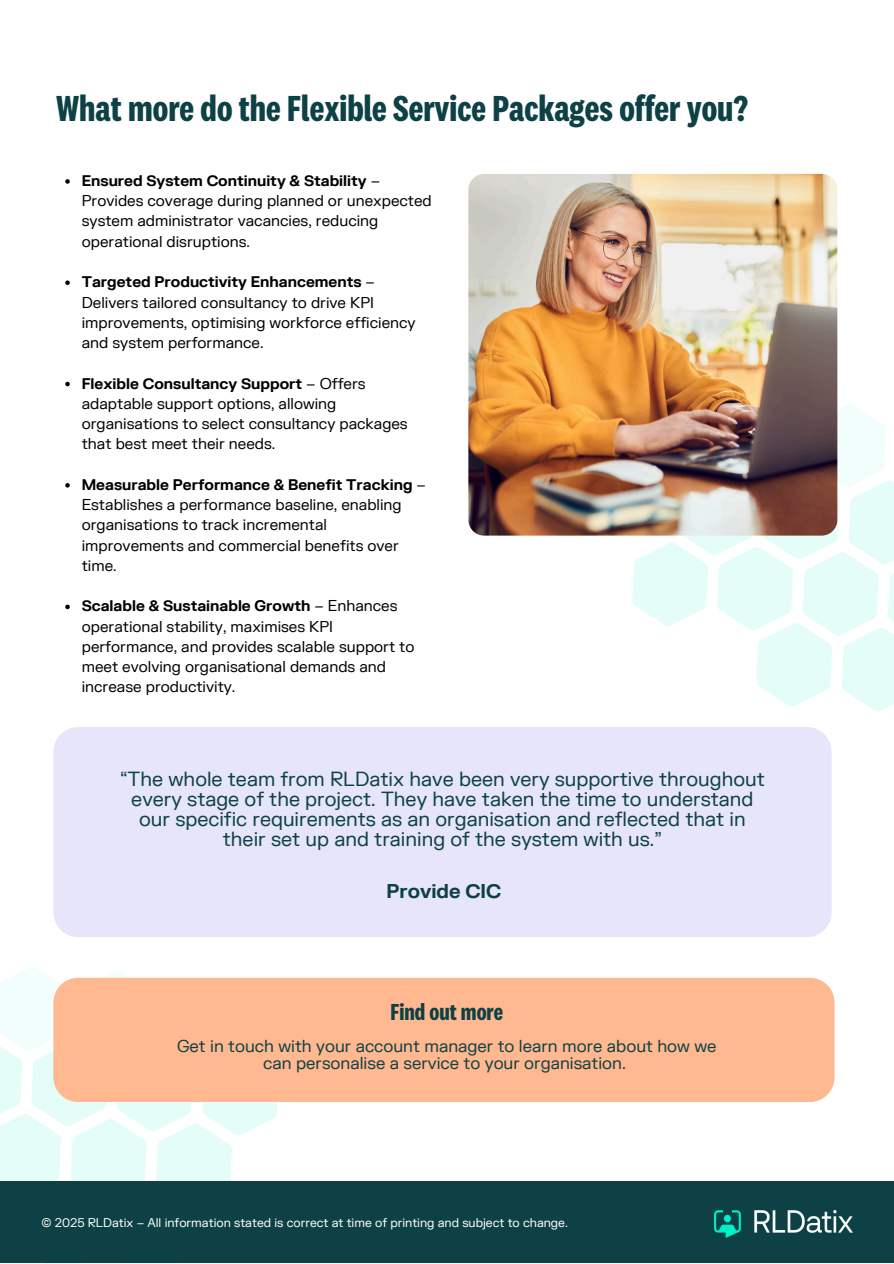
<style>
.page{position:relative;width:894px;height:1264px;background:#fff}
.page>*{position:absolute;margin:0;border:0;box-sizing:border-box;transform-origin:0 0}
.t1{font:700 37.5px "National 2 Condensed";color:#0e4145}
.t2{font:700 24px "National 2 Condensed";color:#0e4145}
.t3{font:19.5px/20.2px "FK Grotesk";color:#0e4145;text-align:center}
.t4{font:700 19.5px "FK Grotesk";color:#0e4145}
.t5{font:16.5px/16.8px "FK Grotesk";color:#0e4145;text-align:center}
.t6{font:15px/20.2px "FK Grotesk";color:#000}
.t7{font:12px "FK Grotesk";color:#fff}
.s1{font-weight:700}
</style>
<div class="page">
<svg style="left:632px;top:400px;width:261px;height:311px"></svg>
<svg style="left:0;top:967px;width:277px;height:214px"></svg>
<div style="left:0;top:1181px;width:893px;height:82px;background:#0e4145"></div>
<img style="left:714px;top:1210px;width:138px;height:26px">
<div style="left:53px;top:977px;width:781px;height:125px;background:#ffb88f"></div>
<div style="left:53px;top:727px;width:778px;height:210px;background:#e6e5f9"></div>
<img style="left:468px;top:174px;width:369px;height:361px">
<svg style="left:65px;top:179px;width:5px;height:5px"></svg>
<svg style="left:65px;top:280px;width:5px;height:5px"></svg>
<svg style="left:65px;top:382px;width:5px;height:4px"></svg>
<svg style="left:65px;top:483px;width:5px;height:4px"></svg>
<svg style="left:65px;top:604px;width:5px;height:5px"></svg>
<p class="t1" style="left:56px;top:92px;width:693px">What more do the Flexible Service Packages offer you?</p>
<h1 class="t6" style="left:82px;top:171px;width:351px"><span class="s1">Ensured System Continuity &amp; Stability</span> – Provides coverage during planned or unexpected system administrator vacancies, reducing operational disruptions.</h1>
<p class="t6" style="left:82px;top:272px;width:335px"><span class="s1">Targeted Productivity Enhancements</span> – Delivers tailored consultancy to drive KPI improvements, optimising workforce efficiency and system performance.</p>
<p class="t6" style="left:82px;top:373px;width:327px"><span class="s1">Flexible Consultancy Support</span> – Offers adaptable support options, allowing organisations to select consultancy packages that best meet their needs.</p>
<p class="t6" style="left:82px;top:475px;width:345px"><span class="s1">Measurable Performance &amp; Benefit Tracking</span> – Establishes a performance baseline, enabling organisations to track incremental improvements and commercial benefits over time.</p>
<p class="t6" style="left:82px;top:596px;width:334px"><span class="s1">Scalable &amp; Sustainable Growth</span> – Enhances operational stability, maximises KPI performance, and provides scalable support to meet evolving organisational demands and increase productivity.</p>
<h3 class="t3" style="left:120px;top:769px;width:646px">“The whole team from RLDatix have been very supportive throughout every stage of the project. They have taken the time to understand our specific requirements as an organisation and reflected that in their set up and training of the system with us.”</h3>
<p class="t4" style="left:386px;top:879px;width:116px">Provide CIC</p>
<p class="t2" style="left:390px;top:1001px;width:114px">Find out more</p>
<h4 class="t5" style="left:177px;top:1038px;width:541px">Get in touch with your account manager to learn more about how we can personalise a service to your organisation.</h4>
<p class="t7" style="left:41px;top:1215px;width:527px">© 2025 RLDatix – All information stated is correct at time of printing and subject to change.</p>
</div>
